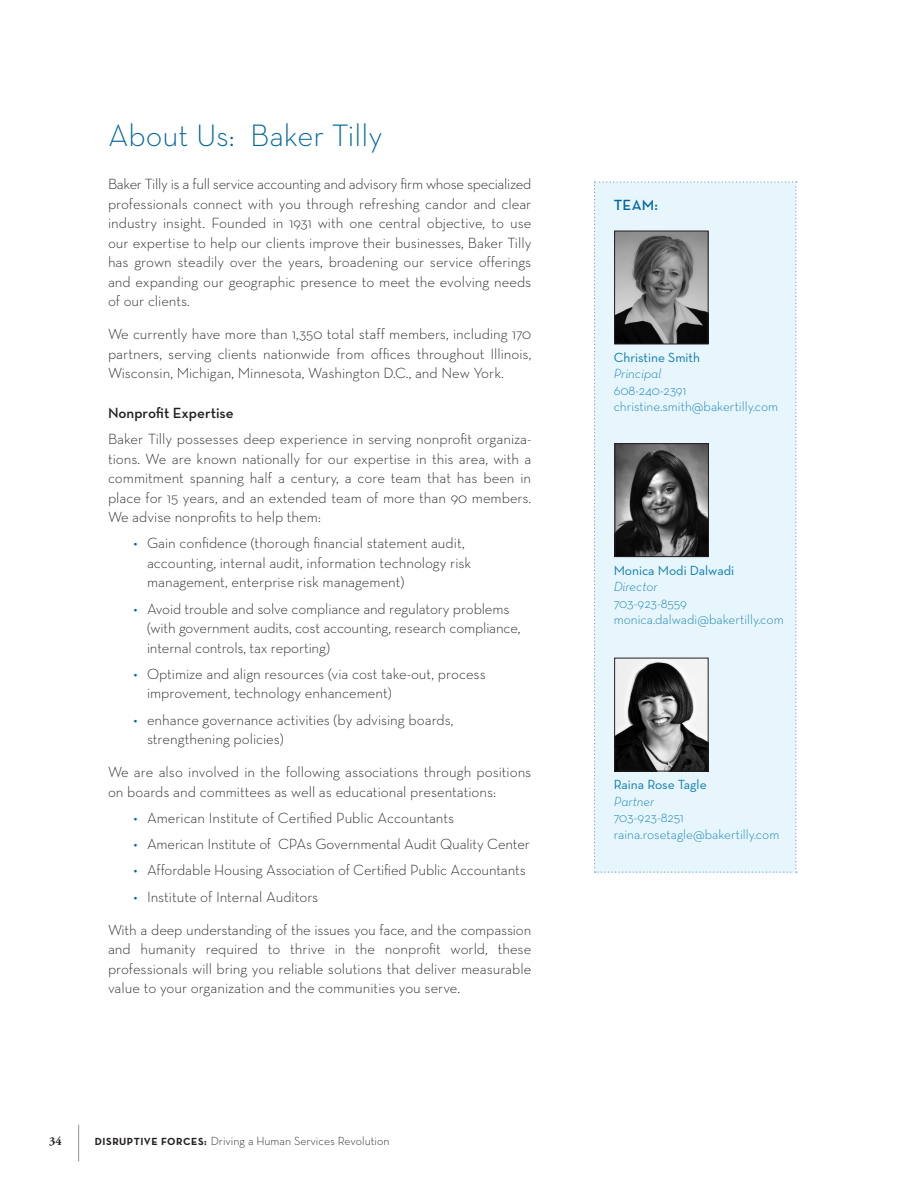
<style>
.page{position:relative;width:918px;height:1188px;background:#fff}
.page>*{position:absolute;margin:0;border:0;box-sizing:border-box;transform-origin:0 0}
.t1{font:300 31.5px "Neutra Text";color:#00669c}
.t2{font:300 15px/19.5px "Neutra Text";color:#231f20}
.t3{font:600 15px "Neutra Text";color:#231f20}
.t4{font:600 15px "Neutra Text";color:#00669c}
.t5{font:300 13.5px "Neutra Text";color:#0c7bac}
.t6{font:13.5px "Neutra Text";color:#0c7bac}
.t7{font:italic 300 13.5px "Neutra Text";color:#0c7bac}
.t8{font:300 12px "Neutra Text";color:#231f20}
.t9{font:700 12px "Adobe Garamond Pro";color:#231f20}
.s1{color:#00669c}
.s2{font-weight:700;font-size:10.5px}
</style>
<div class="page">
<hr style="left:78px;top:1125px;width:1px;height:37px;background:#939598">
<div style="left:594px;top:181px;width:203px;height:692px;background:#e7f6fd"></div>
<img style="left:616px;top:233px;width:91px;height:109px">
<div style="left:614px;top:231px;width:95px;height:113px;border:1px solid #231f20"></div>
<img style="left:616px;top:660px;width:91px;height:109px">
<div style="left:614px;top:658px;width:95px;height:113px;border:1px solid #231f20"></div>
<img style="left:617px;top:445px;width:90px;height:110px">
<div style="left:615px;top:443px;width:94px;height:114px;border:1px solid #231f20"></div>
<p class="t1" style="left:108px;top:116px;width:276px">About Us: Baker Tilly</p>
<p class="t2" style="left:108px;top:174px;width:425px;text-align:justify">Baker Tilly is a full service accounting and advisory firm whose specialized professionals connect with you through refreshing candor and clear industry insight. Founded in 1931 with one central objective, to use our expertise to help our clients improve their businesses, Baker Tilly has grown steadily over the years, broadening our service offerings and expanding our geographic presence to meet the evolving needs of our clients.</p>
<p class="t2" style="left:108px;top:324px;width:425px;text-align:justify">We currently have more than 1,350 total staff members, including 170 partners, serving clients nationwide from offices throughout Illinois, Wisconsin, Michigan, Minnesota, Washington D.C., and New York.</p>
<p class="t3" style="left:108px;top:404px;width:127px">Nonprofit Expertise</p>
<p class="t2" style="left:108px;top:429px;width:425px;text-align:justify">Baker Tilly possesses deep experience in serving nonprofit organiza&shy;tions. We are known nationally for our expertise in this area, with a commitment spanning half a century, a core team that has been in place for 15 years, and an extended team of more than 90 members.<br>We advise nonprofits to help them:</p>
<p class="t2" style="left:147px;top:533px;width:326px;text-indent:-14px"><span class="s1">•</span> Gain confidence (thorough financial statement audit, accounting, internal audit, information technology risk management, enterprise risk management)</p>
<p class="t2" style="left:147px;top:599px;width:375px;text-indent:-14px"><span class="s1">•</span> Avoid trouble and solve compliance and regulatory problems (with government audits, cost accounting, research compliance, internal controls, tax reporting)</p>
<p class="t2" style="left:147px;top:664px;width:340px;text-indent:-14px"><span class="s1">•</span> Optimize and align resources (via cost take-out, process improvement, technology enhancement)</p>
<p class="t2" style="left:147px;top:710px;width:308px;text-indent:-14px"><span class="s1">•</span> enhance governance activities (by advising boards, strengthening policies)</p>
<p class="t2" style="left:108px;top:762px;width:425px">We are also involved in the following associations through positions on boards and committees as well as educational presentations:</p>
<p class="t2" style="left:134px;top:808px;width:322px"><span class="s1">•</span> American Institute of Certified Public Accountants</p>
<p class="t2" style="left:134px;top:834px;width:398px"><span class="s1">•</span> American Institute of CPAs Governmental Audit Quality Center</p>
<p class="t2" style="left:134px;top:860px;width:394px"><span class="s1">•</span> Affordable Housing Association of Certified Public Accountants</p>
<p class="t2" style="left:134px;top:887px;width:186px"><span class="s1">•</span> Institute of Internal Auditors</p>
<p class="t2" style="left:108px;top:920px;width:425px;text-align:justify">With a deep understanding of the issues you face, and the compassion and humanity required to thrive in the nonprofit world, these professionals will bring you reliable solutions that deliver measurable value to your organization and the communities you serve.</p>
<p class="t9" style="left:49px;top:1135px;width:14px">34</p>
<p class="t8" style="left:95px;top:1134px;width:296px"><span class="s2">DISRUPTIVE FORCES:</span> Driving a Human Services Revolution</p>
<p class="t4" style="left:614px;top:195px;width:46px">TEAM:</p>
<p class="t6" style="left:614px;top:349px;width:88px">Christine Smith</p>
<p class="t7" style="left:614px;top:366px;width:49px">Principal</p>
<p class="t5" style="left:614px;top:382px;width:74px">608-240-2391</p>
<p class="t5" style="left:614px;top:399px;width:166px">christine.smith@bakertilly.com</p>
<p class="t6" style="left:614px;top:562px;width:122px">Monica Modi Dalwadi</p>
<p class="t7" style="left:614px;top:579px;width:45px">Director</p>
<p class="t5" style="left:614px;top:595px;width:75px">703-923-8559</p>
<p class="t5" style="left:614px;top:612px;width:172px">monica.dalwadi@bakertilly.com</p>
<p class="t6" style="left:614px;top:777px;width:94px">Raina Rose Tagle</p>
<p class="t7" style="left:614px;top:793px;width:42px">Partner</p>
<p class="t5" style="left:614px;top:810px;width:72px">703-923-8251</p>
<p class="t5" style="left:614px;top:826px;width:167px">raina.rosetagle@bakertilly.com</p>
</div>
